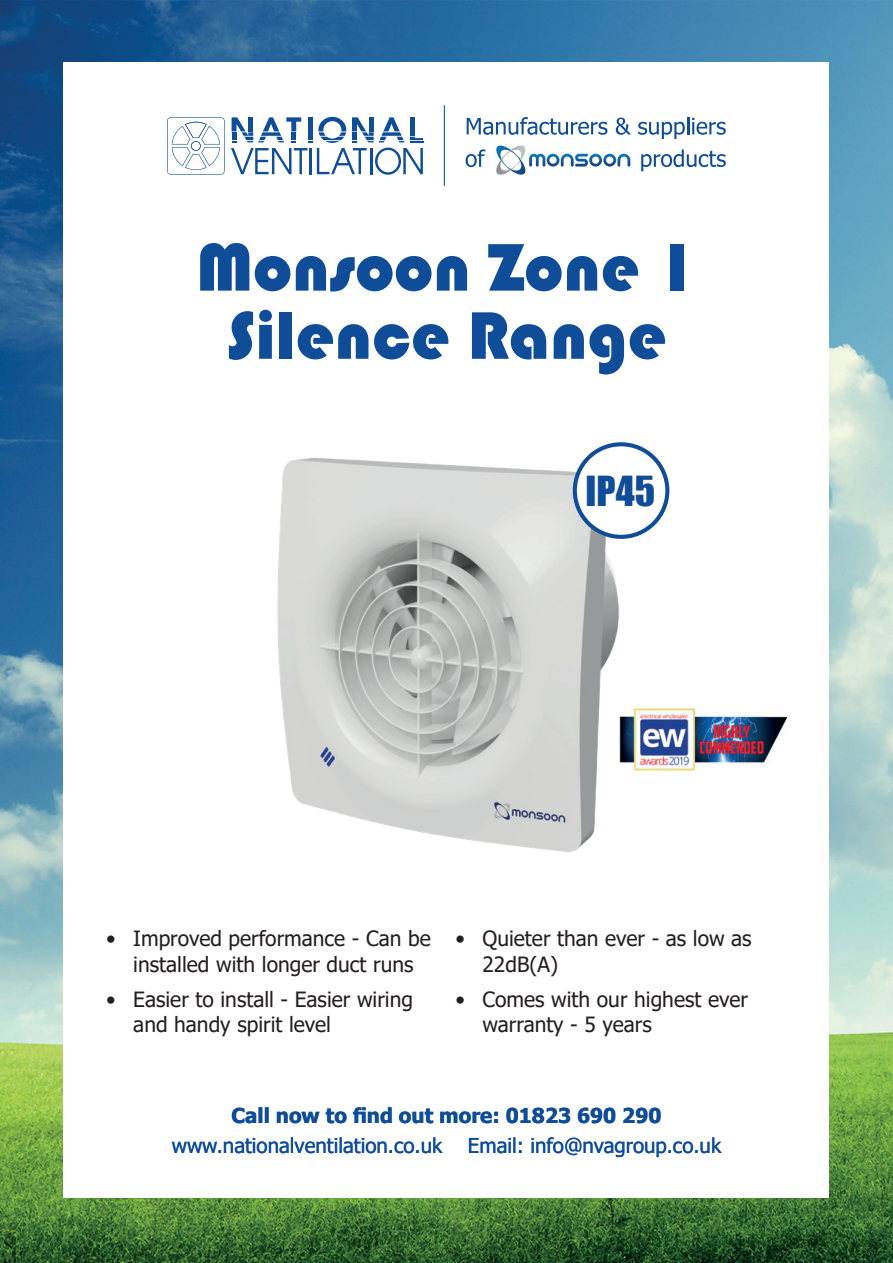
<style>
.page{position:relative;width:893px;height:1263px;background:#fff}
.page>*{position:absolute;margin:0;border:0;box-sizing:border-box;transform-origin:0 0}
.t1{font:69.75px/68.1px "Bauhaus 93";color:#0f4d99;text-align:center}
.t2{font:38.1px "Impact";color:#0f4d99}
.t3{font:21px/25.2px "Tahoma";color:#231f20}
.t4{font:20.55px "Tahoma";color:#0f4d99}
.t5{font:700 20.55px "Tahoma";color:#0f4d99}
</style>
<div class="page">
<img style="left:0;top:0;width:893px;height:1263px">
<div style="left:64px;top:63px;width:765px;height:1135px;background:#fff"></div>
<img style="left:277px;top:442px;width:375px;height:411px">
<div style="left:575px;top:444px;width:92px;height:93px;background:#fff;border-radius:50%"></div>
<div style="left:573px;top:442px;width:96px;height:97px;border:4px solid #0f4d99;border-radius:50%"></div>
<svg style="left:231px;top:117px;width:192px;height:58px"></svg>
<svg style="left:167px;top:117px;width:58px;height:58px"></svg>
<svg style="left:496px;top:146px;width:134px;height:29px"></svg>
<svg style="left:467px;top:117px;width:140px;height:18px"></svg>
<svg style="left:616px;top:118px;width:15px;height:17px"></svg>
<svg style="left:638px;top:117px;width:88px;height:22px"></svg>
<svg style="left:466px;top:149px;width:19px;height:18px"></svg>
<svg style="left:641px;top:149px;width:85px;height:22px"></svg>
<hr style="left:444px;top:105px;width:1px;height:81px;background:#0c4f99">
<img style="left:615px;top:701px;width:173px;height:78px">
<h1 class="t1" style="left:196px;top:234px;width:502px">Monsoon Zone 1<br>Silence Range</h1>
<h2 class="t2" style="left:586px;top:461px;width:71px">IP45</h2>
<p class="t3" style="left:106px;top:927px;width:326px;text-align:center">• Improved performance - Can be installed with longer duct runs</p>
<p class="t3" style="left:133px;top:988px;width:281px;text-indent:-27px">• Easier to install - Easier wiring and handy spirit level</p>
<p class="t3" style="left:482px;top:927px;width:271px;text-indent:-27px">• Quieter than ever - as low as<br>22dB(A)</p>
<p class="t3" style="left:482px;top:988px;width:267px;text-indent:-27px">• Comes with our highest ever warranty - 5 years</p>
<p class="t5" style="left:232px;top:1101px;width:431px">Call now to find out more: 01823 690 290</p>
<p class="t4" style="left:172px;top:1131px;width:551px">www.nationalventilation.co.uk Email: info@nvagroup.co.uk</p>
</div>
